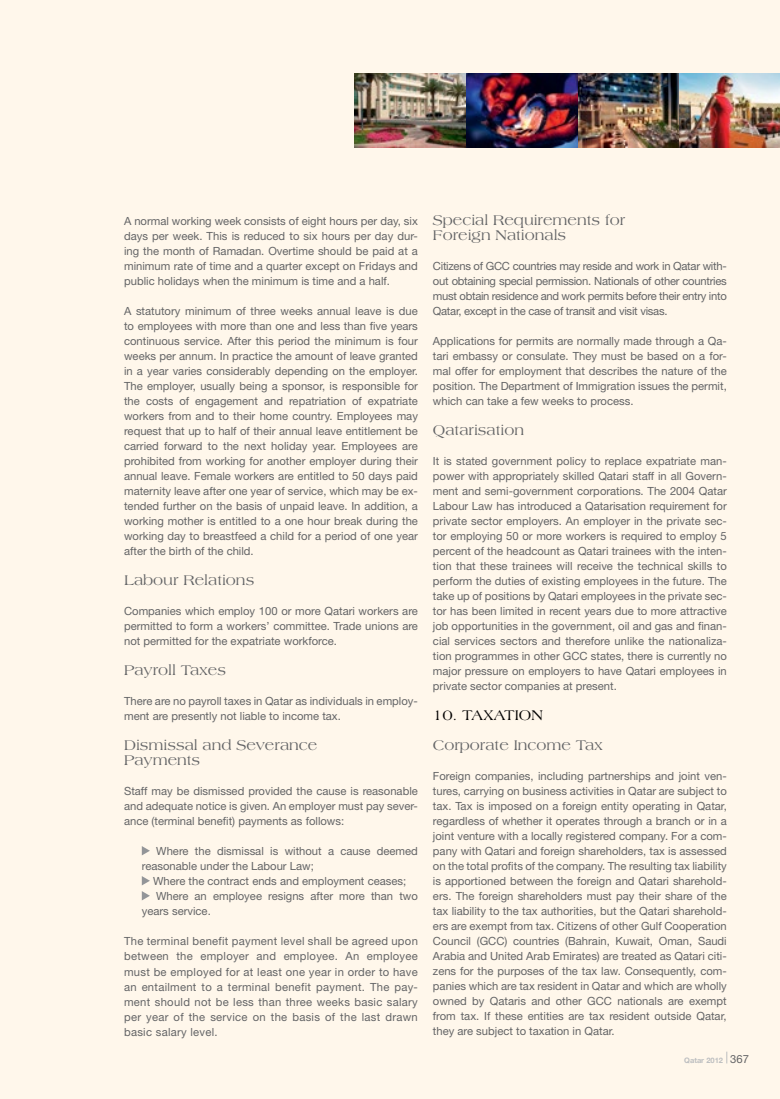
<style>
.page{position:relative;width:780px;height:1099px;background:#fff}
.page>*{position:absolute;margin:0;border:0;box-sizing:border-box;transform-origin:0 0}
.t1{font:15px/15px "Americana Std";color:#636466}
.t2{font:15px "Americana Std";color:#000}
.t3{font:11.25px/15px "Helvetica Neue";color:#636466;text-align:justify}
.t4{font:700 7.5px "Helvetica Neue";color:#bcbec0}
.s1{font-weight:400;font-size:11.25px;color:#636466}
</style>
<div class="page">
<div style="left:0;top:0;width:780px;height:1098px;background:#fff7eb"></div>
<svg style="left:142px;top:846px;width:8px;height:9px"></svg>
<svg style="left:142px;top:876px;width:8px;height:9px"></svg>
<svg style="left:142px;top:891px;width:8px;height:9px"></svg>
<img style="left:354px;top:74px;width:426px;height:73px">
<svg style="left:726px;top:1051px;width:1px;height:12px"></svg>
<p class="t3" style="left:124px;top:213px;width:295px">A normal working week consists of eight hours per day, six days per week. This is reduced to six hours per day dur&shy;ing the month of Ramadan. Overtime should be paid at a minimum rate of time and a quarter except on Fridays and public holidays when the minimum is time and a half.</p>
<p class="t3" style="left:124px;top:303px;width:295px">A statutory minimum of three weeks annual leave is due to employees with more than one and less than five years continuous service. After this period the minimum is four weeks per annum. In practice the amount of leave granted in a year varies considerably depending on the employer.<br>The employer, usually being a sponsor, is responsible for the costs of engagement and repatriation of expatriate workers from and to their home country. Employees may request that up to half of their annual leave entitlement be carried forward to the next holiday year. Employees are prohibited from working for another employer during their annual leave. Female workers are entitled to 50 days paid maternity leave after one year of service, which may be ex&shy;tended further on the basis of unpaid leave. In addition, a working mother is entitled to a one hour break during the working day to breastfeed a child for a period of one year after the birth of the child.</p>
<h1 class="t1" style="left:124px;top:573px;width:132px">Labour Relations</h1>
<p class="t3" style="left:124px;top:603px;width:295px">Companies which employ 100 or more Qatari workers are permitted to form a workers’ committee. Trade unions are not permitted for the expatriate workforce.</p>
<h1 class="t1" style="left:124px;top:663px;width:103px">Payroll Taxes</h1>
<p class="t3" style="left:124px;top:693px;width:295px">There are no payroll taxes in Qatar as individuals in employ&shy;ment are presently not liable to income tax.</p>
<h1 class="t1" style="left:124px;top:738px;width:195px">Dismissal and Severance<br>Payments</h1>
<p class="t3" style="left:124px;top:783px;width:295px">Staff may be dismissed provided the cause is reasonable and adequate notice is given. An employer must pay sever&shy;ance (terminal benefit) payments as follows:</p>
<p class="t3" style="left:142px;top:843px;width:277px;text-indent:14px">Where the dismissal is without a cause deemed reasonable under the Labour Law;</p>
<p class="t3" style="left:153px;top:873px;width:255px">Where the contract ends and employment ceases;</p>
<p class="t3" style="left:156px;top:888px;width:263px">Where an employee resigns after more than two</p>
<p class="t3" style="left:142px;top:903px;width:70px">years service.</p>
<p class="t3" style="left:124px;top:933px;width:295px">The terminal benefit payment level shall be agreed upon between the employer and employee. An employee must be employed for at least one year in order to have an entailment to a terminal benefit payment. The pay&shy;ment should not be less than three weeks basic salary per year of the service on the basis of the last drawn basic salary level.</p>
<h1 class="t1" style="left:433px;top:213px;width:194px">Special Requirements for<br>Foreign Nationals</h1>
<p class="t3" style="left:433px;top:258px;width:295px">Citizens of GCC countries may reside and work in Qatar with&shy;out obtaining special permission. Nationals of other countries must obtain residence and work permits before their entry into Qatar, except in the case of transit and visit visas.</p>
<p class="t3" style="left:433px;top:333px;width:295px">Applications for permits are normally made through a Qa&shy;tari embassy or consulate. They must be based on a for&shy;mal offer for employment that describes the nature of the position. The Department of Immigration issues the permit, which can take a few weeks to process.</p>
<h1 class="t1" style="left:433px;top:423px;width:93px">Qatarisation</h1>
<p class="t3" style="left:433px;top:453px;width:295px">It is stated government policy to replace expatriate man&shy;power with appropriately skilled Qatari staff in all Govern&shy;ment and semi-government corporations. The 2004 Qatar Labour Law has introduced a Qatarisation requirement for private sector employers. An employer in the private sec&shy;tor employing 50 or more workers is required to employ 5 percent of the headcount as Qatari trainees with the inten&shy;tion that these trainees will receive the technical skills to perform the duties of existing employees in the future. The take up of positions by Qatari employees in the private sec&shy;tor has been limited in recent years due to more attractive job opportunities in the government, oil and gas and finan&shy;cial services sectors and therefore unlike the nationaliza&shy;tion programmes in other GCC states, there is currently no major pressure on employers to have Qatari employees in private sector companies at present.</p>
<h1 class="t2" style="left:433px;top:707px;width:111px">10. TAXATION</h1>
<h1 class="t1" style="left:433px;top:738px;width:171px">Corporate Income Tax</h1>
<p class="t3" style="left:433px;top:768px;width:295px">Foreign companies, including partnerships and joint ven&shy;tures, carrying on business activities in Qatar are subject to tax. Tax is imposed on a foreign entity operating in Qatar, regardless of whether it operates through a branch or in a joint venture with a locally registered company. For a com&shy;pany with Qatari and foreign shareholders, tax is assessed on the total profits of the company. The resulting tax liability is apportioned between the foreign and Qatari sharehold&shy;ers. The foreign shareholders must pay their share of the tax liability to the tax authorities, but the Qatari sharehold&shy;ers are exempt from tax. Citizens of other Gulf Cooperation Council (GCC) countries (Bahrain, Kuwait, Oman, Saudi Arabia and United Arab Emirates) are treated as Qatari citi&shy;zens for the purposes of the tax law. Consequently, com&shy;panies which are tax resident in Qatar and which are wholly owned by Qataris and other GCC nationals are exempt from tax. If these entities are tax resident outside Qatar, they are subject to taxation in Qatar.</p>
<p class="t4" style="left:684px;top:1056px;width:66px">Qatar 2012 <span class="s1">367</span></p>
</div>
